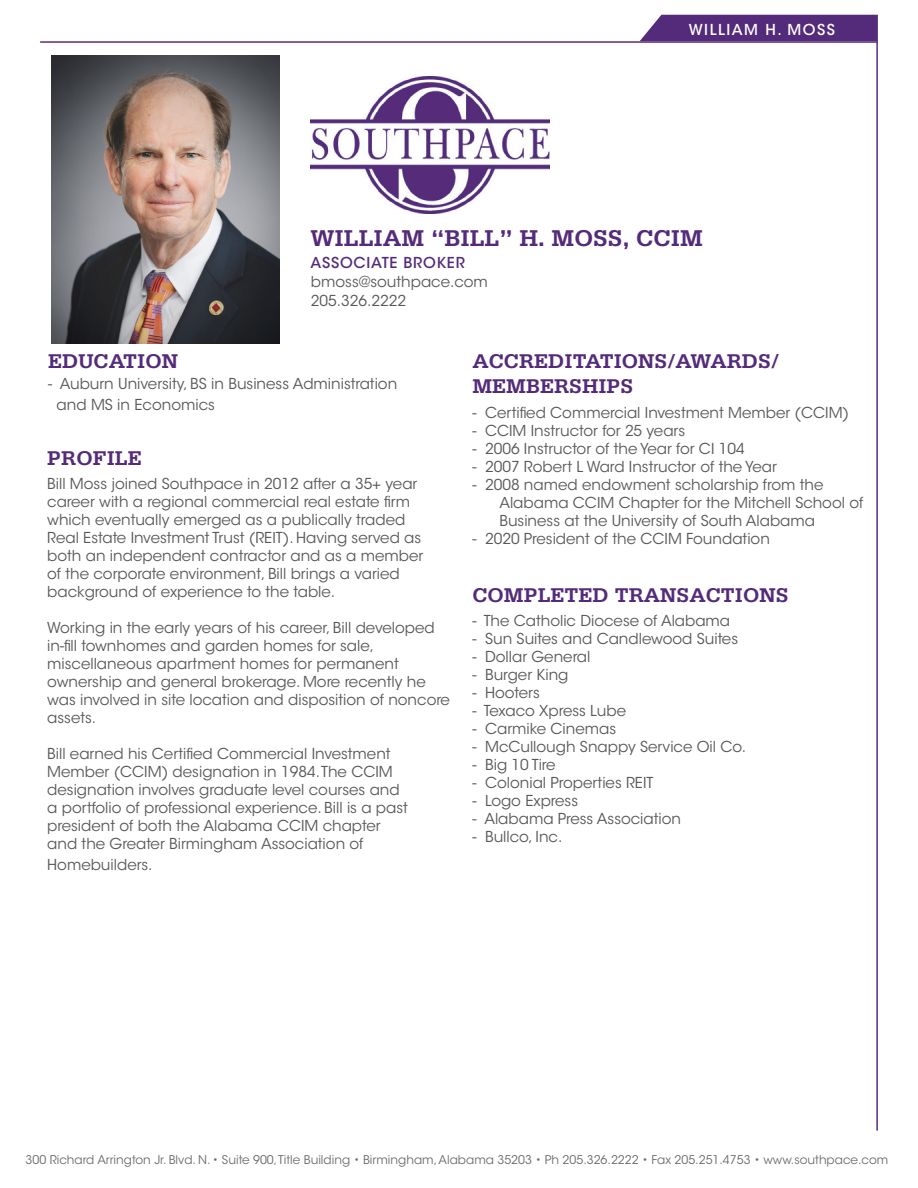
<style>
.page{position:relative;width:918px;height:1188px;background:#fff}
.page>*{position:absolute;margin:0;border:0;box-sizing:border-box;transform-origin:0 0}
.t1{font:700 24.15px "Serifa Std";color:#542b7a}
.t2{font:700 21px/25.5px "Serifa Std";color:#542b7a}
.t3{font:15px/18px "ITC Avant Garde Std";color:#57585a}
.t4{font:500 15px "ITC Avant Garde Std";letter-spacing:.05em;color:#542b7a}
.t5{font:500 15px "ITC Avant Garde Std";letter-spacing:.1em;color:#fff}
.t6{font:12px "ITC Avant Garde Std";color:#6c6d70}
</style>
<div class="page">
<div style="left:640px;top:15px;width:238px;height:26px;background:#542b7a"></div>
<img style="left:51px;top:56px;width:229px;height:287px">
<img style="left:310px;top:76px;width:240px;height:138px">
<hr style="left:40px;top:41px;width:838px;height:2px;background:#582c80">
<hr style="left:876px;top:41px;width:2px;height:1090px;background:#582c80">
<p class="t5" style="left:689px;top:20px;width:148px">WILLIAM H. MOSS</p>
<p class="t1" style="left:310px;top:224px;width:394px">WILLIAM “BILL” H. MOSS, CCIM</p>
<p class="t4" style="left:310px;top:253px;width:156px">ASSOCIATE BROKER</p>
<p class="t3" style="left:311px;top:272px;width:178px;line-height:19.5px">bmoss@southpace.com<br>205.326.2222</p>
<p class="t2" style="left:48px;top:348px;width:132px">EDUCATION</p>
<p class="t2" style="left:472px;top:348px;width:308px">ACCREDITATIONS/AWARDS/<br>MEMBERSHIPS</p>
<p class="t3" style="left:57px;top:373px;width:342px;line-height:21px;text-indent:-9px">- Auburn University, BS in Business Administration and MS in Economics</p>
<p class="t3" style="left:472px;top:404px;width:378px">- Certified Commercial Investment Member (CCIM)</p>
<p class="t3" style="left:472px;top:422px;width:214px">- CCIM Instructor for 25 years</p>
<p class="t3" style="left:472px;top:440px;width:274px">- 2006 Instructor of the Year for CI 104</p>
<p class="t3" style="left:472px;top:458px;width:306px">- 2007 Robert L Ward Instructor of the Year</p>
<p class="t3" style="left:499px;top:476px;width:365px;text-indent:-27px">- 2008 named endowment scholarship from the<br>Alabama CCIM Chapter for the Mitchell School of<br>Business at the University of South Alabama</p>
<p class="t3" style="left:472px;top:530px;width:299px">- 2020 President of the CCIM Foundation</p>
<p class="t2" style="left:47px;top:445px;width:96px">PROFILE</p>
<p class="t3" style="left:47px;top:474px;width:372px">Bill Moss joined Southpace in 2012 after a 35+ year</p>
<p class="t3" style="left:47px;top:492px;width:364px">career with a regional commercial real estate firm</p>
<p class="t3" style="left:47px;top:510px;width:360px">which eventually emerged as a publically traded</p>
<p class="t3" style="left:47px;top:528px;width:376px">Real Estate Investment Trust (REIT). Having served as</p>
<p class="t3" style="left:47px;top:546px;width:378px">both an independent contractor and as a member</p>
<p class="t3" style="left:47px;top:564px;width:354px">of the corporate environment, Bill brings a varied</p>
<p class="t3" style="left:47px;top:582px;width:289px">background of experience to the table.</p>
<p class="t3" style="left:47px;top:618px;width:389px">Working in the early years of his career, Bill developed</p>
<p class="t3" style="left:47px;top:636px;width:328px">in-fill townhomes and garden homes for sale,</p>
<p class="t3" style="left:47px;top:654px;width:353px">miscellaneous apartment homes for permanent</p>
<p class="t3" style="left:47px;top:672px;width:380px">ownership and general brokerage. More recently he</p>
<p class="t3" style="left:47px;top:690px;width:404px">was involved in site location and disposition of noncore</p>
<p class="t3" style="left:47px;top:708px;width:50px">assets.</p>
<p class="t3" style="left:47px;top:744px;width:345px">Bill earned his Certified Commercial Investment</p>
<p class="t3" style="left:47px;top:762px;width:347px">Member (CCIM) designation in 1984. The CCIM</p>
<p class="t3" style="left:47px;top:780px;width:354px">designation involves graduate level courses and</p>
<p class="t3" style="left:47px;top:798px;width:362px">a portfolio of professional experience. Bill is a past</p>
<p class="t3" style="left:47px;top:816px;width:335px">president of both the Alabama CCIM chapter</p>
<p class="t3" style="left:47px;top:834px;width:318px">and the Greater Birmingham Association of</p>
<p class="t3" style="left:47px;top:855px;width:107px">Homebuilders.</p>
<p class="t2" style="left:472px;top:582px;width:318px">COMPLETED TRANSACTIONS</p>
<p class="t3" style="left:472px;top:611px;width:259px">- The Catholic Diocese of Alabama</p>
<p class="t3" style="left:472px;top:629px;width:267px">- Sun Suites and Candlewood Suites</p>
<p class="t3" style="left:472px;top:647px;width:120px">- Dollar General</p>
<p class="t3" style="left:472px;top:665px;width:98px">- Burger King</p>
<p class="t3" style="left:472px;top:683px;width:69px">- Hooters</p>
<p class="t3" style="left:472px;top:701px;width:155px">- Texaco Xpress Lube</p>
<p class="t3" style="left:472px;top:719px;width:145px">- Carmike Cinemas</p>
<p class="t3" style="left:472px;top:737px;width:275px">- McCullough Snappy Service Oil Co.</p>
<p class="t3" style="left:472px;top:755px;width:85px">- Big 10 Tire</p>
<p class="t3" style="left:472px;top:773px;width:183px">- Colonial Properties REIT</p>
<p class="t3" style="left:472px;top:791px;width:107px">- Logo Express</p>
<p class="t3" style="left:472px;top:809px;width:210px">- Alabama Press Association</p>
<p class="t3" style="left:472px;top:827px;width:91px">- Bullco, Inc.</p>
<p class="t6" style="left:26px;top:1153px;width:864px">300 Richard Arrington Jr. Blvd. N. • Suite 900, Title Building • Birmingham, Alabama 35203 • Ph 205.326.2222 • Fax 205.251.4753 • www.southpace.com</p>
</div>
